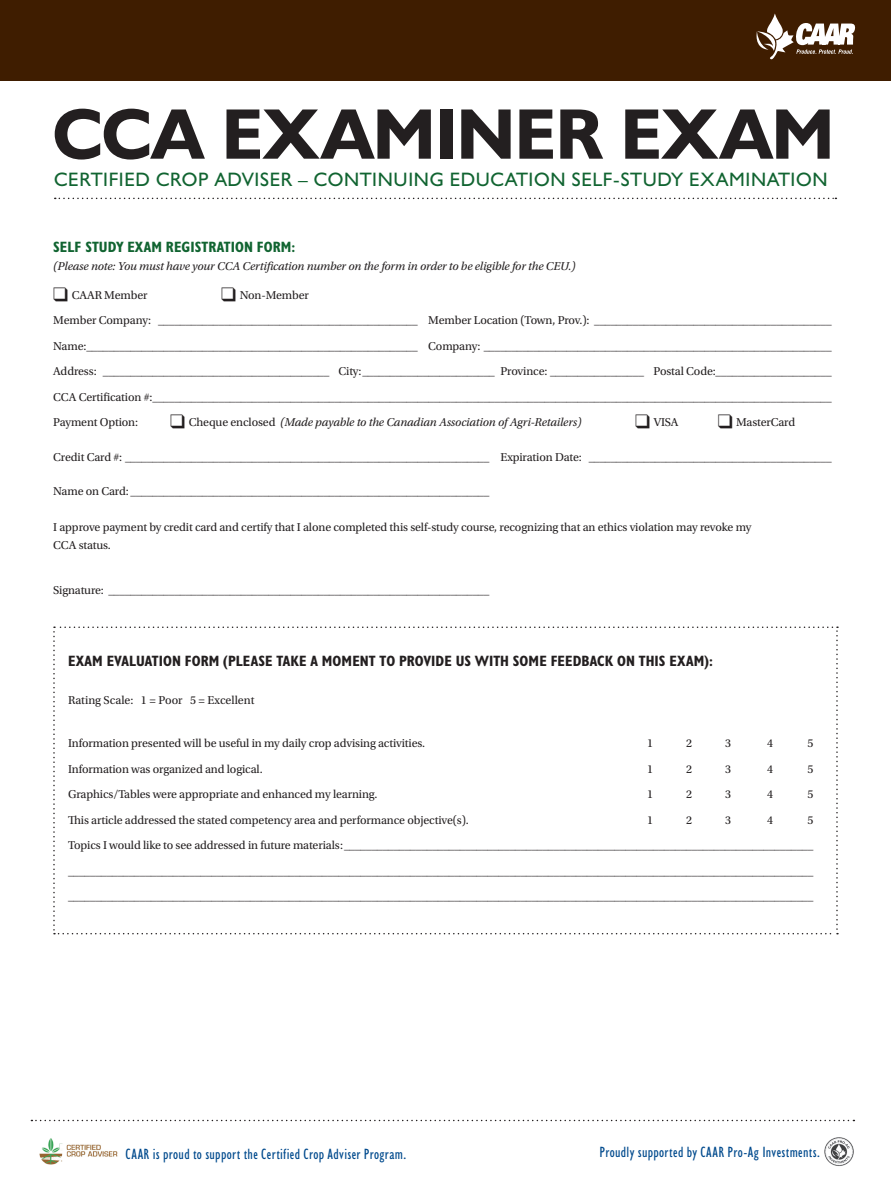
<style>
.page{position:relative;width:891px;height:1188px;background:#fff}
.page>*{position:absolute;margin:0;border:0;box-sizing:border-box;transform-origin:0 0}
._2014_Headline{font:700 72px "Humanist 521 BT";letter-spacing:-.01em;color:#231f20}
._2014_Eyebrow{font:19.5px "Humanist 521 BT";letter-spacing:.035em;color:#116431}
._2014_Eyebrow-2{font:condensed 15px "Humanist 521 BT";letter-spacing:.02em;color:#004a8d}
.NEW_SUBHEAD{font:700 condensed 15px "Humanist 521 BT";letter-spacing:.005em;color:#231f20}
.NEW_SUBHEAD-2{font:700 condensed 15px "Humanist 521 BT";letter-spacing:.005em;color:#116431}
.REDESIGN_-_Body{font:12px/18px "Utopia Std";letter-spacing:-.01em;color:#231f20}
.REDESIGN_-_Body-2{font:italic 12px "Utopia Std";letter-spacing:-.01em;color:#231f20}
.REDESIGN_-_Direction{font:12px "Utopia Std";color:#231f20}
.s1{font-style:normal}
</style>
<div class="page">
<svg style="left:53px;top:627px;width:785px;height:307px"></svg>
<svg style="left:31px;top:1120px;width:823px;height:1px"></svg>
<img style="left:824px;top:1137px;width:30px;height:29px">
<img style="left:39px;top:1138px;width:79px;height:26px">
<div style="left:0;top:0;width:891px;height:81px;background:#3f1d00"></div>
<svg style="left:756px;top:13px;width:100px;height:47px"></svg>
<svg style="left:55px;top:198px;width:781px;height:1px"></svg>
<p class="_2014_Headline" style="left:52px;top:89px;width:784px">CCA EXAMINER EXAM</p>
<p class="_2014_Eyebrow" style="left:54px;top:167px;width:775px">CERTIFIED CROP ADVISER – CONTINUING EDUCATION SELF-STUDY EXAMINATION</p>
<p class="NEW_SUBHEAD-2" style="left:53px;top:238px;width:244px">SELF STUDY EXAM REGISTRATION FORM:</p>
<p class="REDESIGN_-_Body-2" style="left:53px;top:260px;width:524px">(Please note: You must have your CCA Certification number on the form in order to be eligible for the CEU.)</p>
<p class="REDESIGN_-_Body" style="left:53px;top:286px;width:96px">❑ CAAR Member</p>
<p class="REDESIGN_-_Body" style="left:221px;top:286px;width:89px">❑ Non-Member</p>
<p class="REDESIGN_-_Body" style="left:53px;top:311px;width:780px">Member Company: _______________________________________________ Member Location (Town, Prov.): ___________________________________________</p>
<p class="REDESIGN_-_Body" style="left:53px;top:337px;width:780px">Name:____________________________________________________________ Company: _______________________________________________________________</p>
<p class="REDESIGN_-_Body" style="left:53px;top:362px;width:780px">Address: _________________________________________ City:________________________ Province: _________________ Postal Code:_____________________</p>
<p class="REDESIGN_-_Body" style="left:53px;top:388px;width:780px">CCA Certification #:___________________________________________________________________________________________________________________________</p>
<p class="REDESIGN_-_Body" style="left:53px;top:413px;width:86px">Payment Option:</p>
<p class="REDESIGN_-_Body-2" style="left:170px;top:416px;width:413px">❑ <span class="s1">Cheque enclosed</span> (Made payable to the Canadian Association of Agri-Retailers)</p>
<p class="REDESIGN_-_Body" style="left:635px;top:413px;width:45px">❑ VISA</p>
<p class="REDESIGN_-_Body" style="left:718px;top:413px;width:79px">❑ MasterCard</p>
<p class="REDESIGN_-_Body" style="left:53px;top:448px;width:780px">Credit Card #: __________________________________________________________________ Expiration Date: ____________________________________________</p>
<p class="REDESIGN_-_Body" style="left:53px;top:482px;width:438px">Name on Card: _________________________________________________________________</p>
<p class="REDESIGN_-_Body" style="left:53px;top:518px;width:700px">I approve payment by credit card and certify that I alone completed this self-study course, recognizing that an ethics violation may revoke my<br>CCA status.</p>
<p class="REDESIGN_-_Body" style="left:53px;top:581px;width:438px">Signature: _____________________________________________________________________</p>
<p class="NEW_SUBHEAD" style="left:68px;top:652px;width:646px">EXAM EVALUATION FORM (PLEASE TAKE A MOMENT TO PROVIDE US WITH SOME FEEDBACK ON THIS EXAM):</p>
<p class="REDESIGN_-_Direction" style="left:68px;top:693px;width:188px">Rating Scale: 1 = Poor 5 = Excellent</p>
<p class="REDESIGN_-_Body" style="left:68px;top:734px;width:359px">Information presented will be useful in my daily crop advising activities.</p>
<p class="REDESIGN_-_Body" style="left:647px;top:734px;width:7px">1</p>
<p class="REDESIGN_-_Body" style="left:686px;top:734px;width:7px">2</p>
<p class="REDESIGN_-_Body" style="left:725px;top:734px;width:7px">3</p>
<p class="REDESIGN_-_Body" style="left:767px;top:734px;width:7px">4</p>
<p class="REDESIGN_-_Body" style="left:808px;top:734px;width:7px">5</p>
<p class="REDESIGN_-_Body" style="left:68px;top:760px;width:196px">Information was organized and logical.</p>
<p class="REDESIGN_-_Body" style="left:647px;top:760px;width:7px">1</p>
<p class="REDESIGN_-_Body" style="left:686px;top:760px;width:7px">2</p>
<p class="REDESIGN_-_Body" style="left:725px;top:760px;width:7px">3</p>
<p class="REDESIGN_-_Body" style="left:767px;top:760px;width:7px">4</p>
<p class="REDESIGN_-_Body" style="left:808px;top:760px;width:7px">5</p>
<p class="REDESIGN_-_Body" style="left:68px;top:785px;width:311px">Graphics/Tables were appropriate and enhanced my learning.</p>
<p class="REDESIGN_-_Body" style="left:647px;top:785px;width:7px">1</p>
<p class="REDESIGN_-_Body" style="left:686px;top:785px;width:7px">2</p>
<p class="REDESIGN_-_Body" style="left:725px;top:785px;width:7px">3</p>
<p class="REDESIGN_-_Body" style="left:767px;top:785px;width:7px">4</p>
<p class="REDESIGN_-_Body" style="left:808px;top:785px;width:7px">5</p>
<p class="REDESIGN_-_Body" style="left:68px;top:811px;width:402px">This article addressed the stated competency area and performance objective(s).</p>
<p class="REDESIGN_-_Body" style="left:647px;top:811px;width:7px">1</p>
<p class="REDESIGN_-_Body" style="left:686px;top:811px;width:7px">2</p>
<p class="REDESIGN_-_Body" style="left:725px;top:811px;width:7px">3</p>
<p class="REDESIGN_-_Body" style="left:767px;top:811px;width:7px">4</p>
<p class="REDESIGN_-_Body" style="left:808px;top:811px;width:7px">5</p>
<p class="REDESIGN_-_Body" style="left:68px;top:836px;width:747px">Topics I would like to see addressed in future materials:_____________________________________________________________________________________</p>
<p class="REDESIGN_-_Body" style="left:68px;top:862px;width:747px">_______________________________________________________________________________________________________________________________________</p>
<p class="REDESIGN_-_Body" style="left:68px;top:887px;width:747px">_______________________________________________________________________________________________________________________________________</p>
<p class="_2014_Eyebrow-2" style="left:126px;top:1145px;width:282px">CAAR is proud to support the Certified Crop Adviser Program.</p>
<p class="_2014_Eyebrow-2" style="left:600px;top:1144px;width:222px">Proudly supported by CAAR Pro-Ag Investments.</p>
</div>
